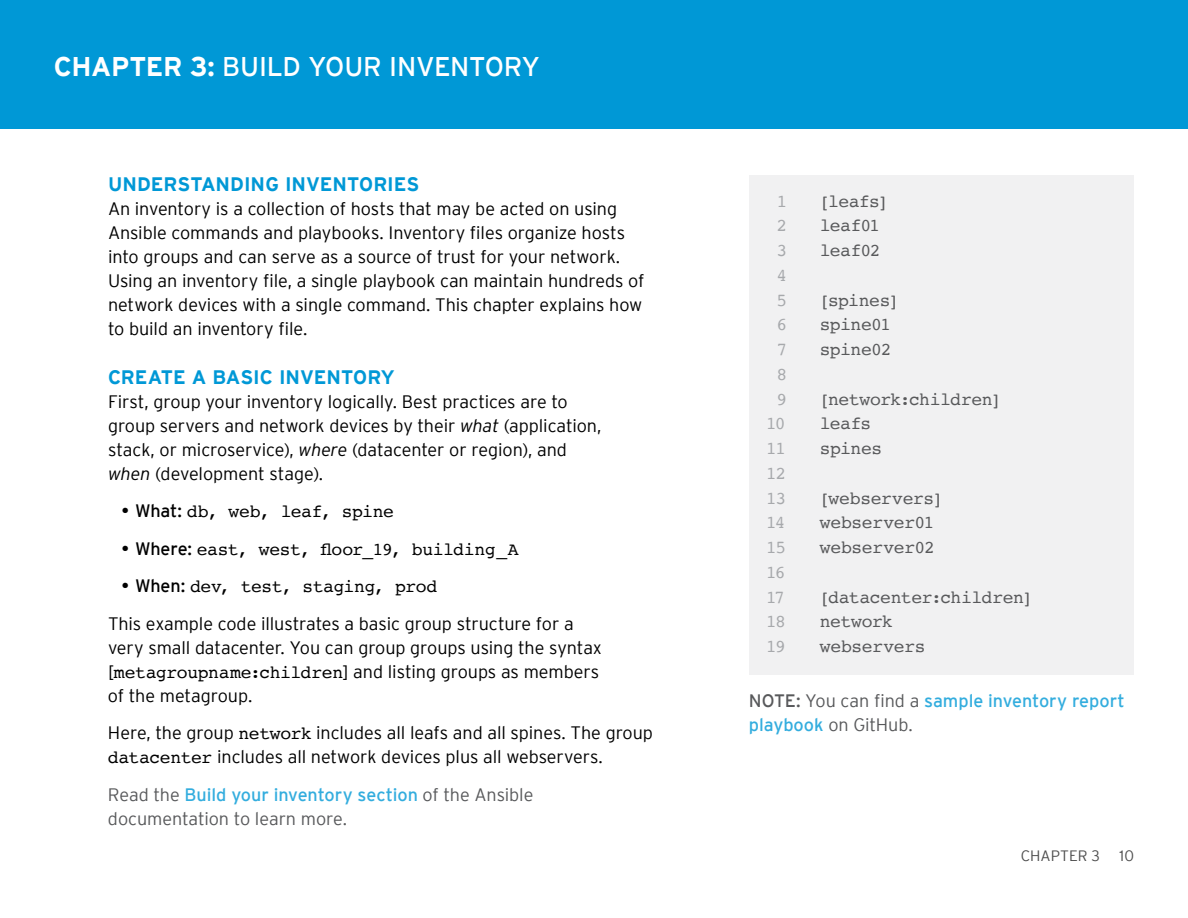
<style>
.page{position:relative;width:1188px;height:918px;background:#fff}
.page>*{position:absolute;margin:0;border:0;box-sizing:border-box;transform-origin:0 0}
.t1{font:27px "Interstate";letter-spacing:-.015em;color:#fff}
.t2{font:700 19.5px "Interstate";color:#0098d6}
.t3{font:300 18px/24px "Interstate";letter-spacing:-.005em;color:#000}
.t4{font:18px "Courier";letter-spacing:-.02em;color:#58595b}
.t5{font:18px "Courier";letter-spacing:-.02em;color:#000}
.t6{font:300 18px/24px "Interstate";letter-spacing:-.005em;color:#58595b}
.t7{font:18px/24px "Interstate";color:#33adde}
.t8{font:18px/24.8px "Courier";letter-spacing:-.08em;color:#a7a9ac}
.t9{font:300 15px "Interstate";color:#4c4c4c}
.s1{font-weight:700}
.s2{font-style:italic}
.s3{font-family:"Interstate"}
.s4{font-family:"Courier";font-weight:400}
.s5{font-weight:400;color:#33adde}
.s6{color:#58595b}
.s7{font-weight:300;color:#58595b}
</style>
<div class="page">
<div style="left:0;top:0;width:1188px;height:129px;background:#0098d6"></div>
<div style="left:749px;top:176px;width:384px;height:499px;background:#f1f1f2"></div>
<h1 class="t1" style="left:54px;top:51px;width:488px"><span class="s1">CHAPTER 3:</span> BUILD YOUR INVENTORY</h1>
<p class="t2" style="left:108px;top:173px;width:313px">UNDERSTANDING INVENTORIES</p>
<p class="t3" style="left:108px;top:197px;width:538px">An inventory is a collection of hosts that may be acted on using Ansible commands and playbooks. Inventory files organize hosts into groups and can serve as a source of trust for your network.<br>Using an inventory file, a single playbook can maintain hundreds of network devices with a single command. This chapter explains how to build an inventory file.</p>
<p class="t2" style="left:108px;top:366px;width:288px">CREATE A BASIC INVENTORY</p>
<p class="t3" style="left:108px;top:389px;width:495px">First, group your inventory logically. Best practices are to group servers and network devices by their <span class="s2">what</span> (application, stack, or microservice), <span class="s2">where</span> (datacenter or region), and <span class="s2">when</span> (development stage).</p>
<p class="t5" style="left:122px;top:498px;width:274px"><span class="s3">• What:</span> db, web, leaf, spine</p>
<p class="t5" style="left:122px;top:535px;width:399px"><span class="s3">• Where:</span> east, west, floor_19, building_A</p>
<p class="t5" style="left:122px;top:573px;width:317px"><span class="s3">• When:</span> dev, test, staging, prod</p>
<p class="t3" style="left:108px;top:611px;width:496px">This example code illustrates a basic group structure for a very small datacenter. You can group groups using the syntax [<span class="s4">metagroupname:children</span>] and listing groups as members of the metagroup.</p>
<p class="t3" style="left:108px;top:721px;width:547px">Here, the group <span class="s4">network</span> includes all leafs and all spines. The group <span class="s4">datacenter</span> includes all network devices plus all webservers.</p>
<p class="t6" style="left:108px;top:782px;width:427px">Read the <span class="s5">Build your inventory section</span> of the Ansible documentation to learn more.</p>
<p class="t8" style="left:777px;top:188px;width:12px">1</p>
<p class="t4" style="left:820px;top:187px;width:70px">[leafs]</p>
<p class="t8" style="left:777px;top:213px;width:12px">2</p>
<p class="t4" style="left:820px;top:212px;width:62px">leaf01</p>
<p class="t8" style="left:777px;top:238px;width:12px">3</p>
<p class="t4" style="left:820px;top:236px;width:62px">leaf02</p>
<p class="t8" style="left:777px;top:262px;width:12px">4<br>5</p>
<p class="t4" style="left:820px;top:286px;width:81px">[spines]</p>
<p class="t8" style="left:777px;top:312px;width:12px">6</p>
<p class="t4" style="left:820px;top:311px;width:73px">spine01</p>
<p class="t8" style="left:777px;top:337px;width:12px">7</p>
<p class="t4" style="left:820px;top:335px;width:73px">spine02</p>
<p class="t8" style="left:777px;top:361px;width:12px">8<br>9</p>
<p class="t4" style="left:820px;top:385px;width:183px">[network:children]</p>
<p class="t8" style="left:766px;top:411px;width:21px">10</p>
<p class="t4" style="left:820px;top:410px;width:53px">leafs</p>
<p class="t8" style="left:766px;top:436px;width:22px">11</p>
<p class="t4" style="left:820px;top:434px;width:64px">spines</p>
<p class="t8" style="left:766px;top:460px;width:22px">12<br>13</p>
<p class="t4" style="left:820px;top:484px;width:124px">[webservers]</p>
<p class="t8" style="left:766px;top:510px;width:21px">14</p>
<p class="t4" style="left:820px;top:509px;width:116px">webserver01</p>
<p class="t8" style="left:766px;top:535px;width:22px">15</p>
<p class="t4" style="left:820px;top:533px;width:117px">webserver02</p>
<p class="t8" style="left:766px;top:559px;width:21px">16<br>17</p>
<p class="t4" style="left:820px;top:583px;width:214px">[datacenter:children]</p>
<p class="t8" style="left:766px;top:609px;width:22px">18</p>
<p class="t4" style="left:820px;top:608px;width:75px">network</p>
<p class="t8" style="left:766px;top:634px;width:22px">19</p>
<p class="t4" style="left:820px;top:632px;width:107px">webservers</p>
<p class="t7" style="left:749px;top:688px;width:377px"><span class="s6">NOTE:</span> <span class="s7">You can find a</span> sample inventory report playbook <span class="s7">on GitHub.</span></p>
<p class="t9" style="left:1021px;top:847px;width:81px">CHAPTER 3</p>
<p class="t9" style="left:1119px;top:847px;width:16px">10</p>
</div>
